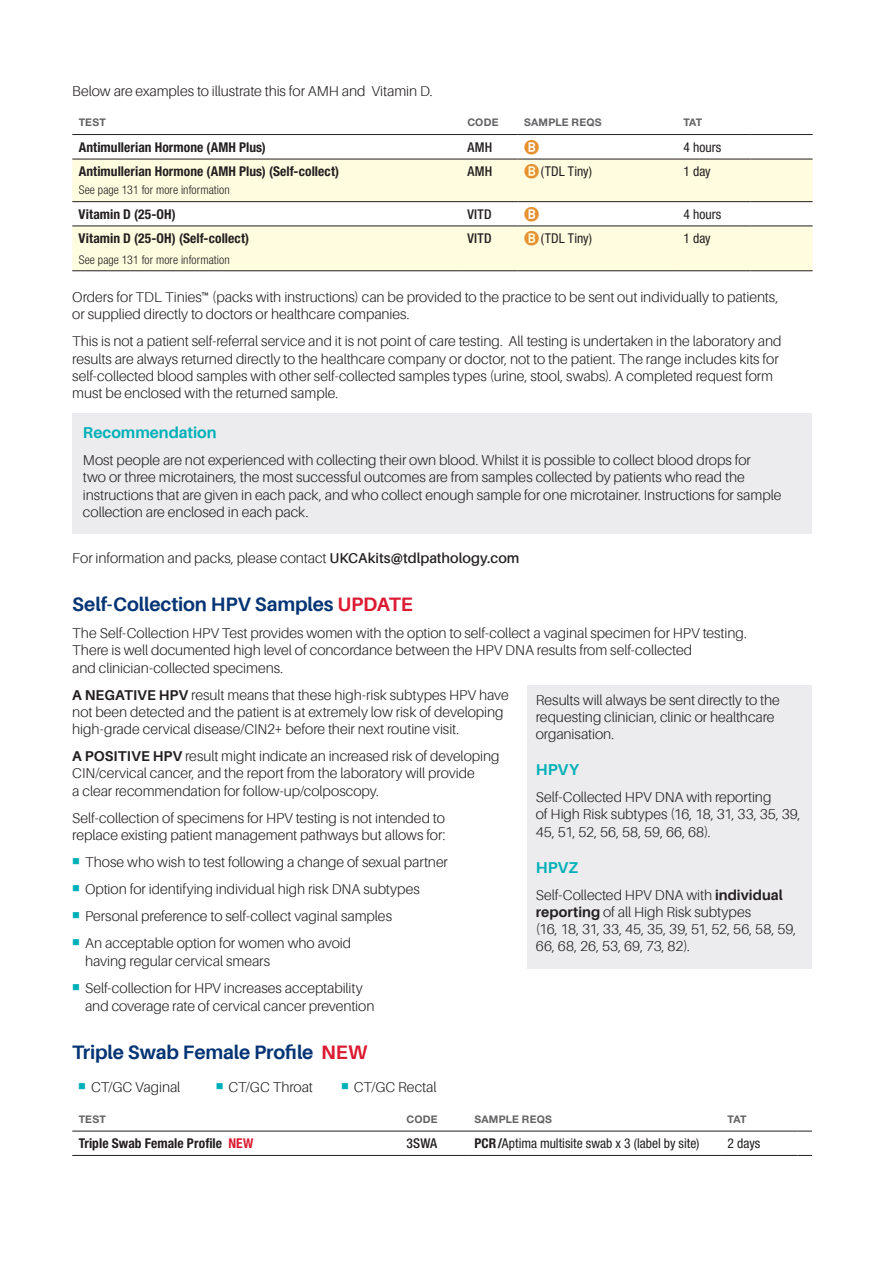
<style>
.page{position:relative;width:893px;height:1263px;background:#fff}
.page>*{position:absolute;margin:0;border:0;box-sizing:border-box;transform-origin:0 0}
.t1{font:700 19.5px "Aileron";letter-spacing:-.005em;color:#053474}
.t2{font:700 15.75px "Aileron";color:#00b0b8}
.t3{font:300 14.25px/17.2px "Aileron";letter-spacing:-.005em;color:#231f20}
.t4{font:700 condensed 13.5px "Helvetica Neue LT Std";letter-spacing:.005em;color:#231f20}
.t5{font:condensed 13.5px "Helvetica Neue LT Std";color:#231f20}
.t6{font:500 condensed 13.5px "Helvetica Neue LT Std";letter-spacing:.02em;color:#231f20}
.t7{font:700 13.5px "News Gothic BTDOTS";color:#e6912f}
.t8{font:300 condensed 12px "Helvetica Neue LT Std";letter-spacing:.01em;color:#231f20}
.t9{font:700 10.5px "Helvetica Neue LT Std";letter-spacing:.02em;color:#636366}
.s1{font-family:"News Gothic BTDOTS";font-weight:700;font-stretch:normal;color:#e6912f}
.s2{font-weight:600}
.s3{color:#dc1a32}
.s4{font-weight:700}
</style>
<div class="page">
<svg style="left:72px;top:160px;width:741px;height:110px;fill:#fffce0"></svg>
<hr style="left:72px;top:134px;width:389px;height:1px;background:#231f20">
<hr style="left:461px;top:134px;width:57px;height:1px;background:#231f20">
<hr style="left:518px;top:134px;width:159px;height:1px;background:#231f20">
<hr style="left:677px;top:134px;width:73px;height:1px;background:#231f20">
<hr style="left:750px;top:134px;width:63px;height:1px;background:#231f20">
<hr style="left:72px;top:201px;width:389px;height:1px;background:#231f20">
<hr style="left:461px;top:201px;width:57px;height:1px;background:#231f20">
<hr style="left:518px;top:201px;width:159px;height:1px;background:#231f20">
<hr style="left:677px;top:201px;width:73px;height:1px;background:#231f20">
<hr style="left:750px;top:201px;width:63px;height:1px;background:#231f20">
<hr style="left:72px;top:159px;width:389px;height:1px;background:#231f20">
<hr style="left:461px;top:159px;width:57px;height:1px;background:#231f20">
<hr style="left:518px;top:159px;width:159px;height:1px;background:#231f20">
<hr style="left:677px;top:159px;width:73px;height:1px;background:#231f20">
<hr style="left:750px;top:159px;width:63px;height:1px;background:#231f20">
<hr style="left:72px;top:226px;width:389px;height:1px;background:#231f20">
<hr style="left:461px;top:226px;width:57px;height:1px;background:#231f20">
<hr style="left:518px;top:226px;width:159px;height:1px;background:#231f20">
<hr style="left:677px;top:226px;width:73px;height:1px;background:#231f20">
<hr style="left:750px;top:226px;width:63px;height:1px;background:#231f20">
<hr style="left:72px;top:270px;width:389px;height:1px;background:#231f20">
<hr style="left:461px;top:270px;width:57px;height:1px;background:#231f20">
<hr style="left:518px;top:270px;width:159px;height:1px;background:#231f20">
<hr style="left:677px;top:270px;width:73px;height:1px;background:#231f20">
<hr style="left:750px;top:270px;width:63px;height:1px;background:#231f20">
<div style="left:72px;top:413px;width:740px;height:121px;background:#ececee"></div>
<hr style="left:72px;top:1131px;width:328px;height:1px;background:#231f20">
<hr style="left:400px;top:1131px;width:68px;height:1px;background:#231f20">
<hr style="left:468px;top:1131px;width:253px;height:1px;background:#231f20">
<hr style="left:721px;top:1131px;width:77px;height:1px;background:#231f20">
<svg style="left:798px;top:1131px;width:14px;height:1px"></svg>
<hr style="left:72px;top:1155px;width:328px;height:1px;background:#231f20">
<hr style="left:400px;top:1155px;width:68px;height:1px;background:#231f20">
<hr style="left:468px;top:1155px;width:253px;height:1px;background:#231f20">
<hr style="left:721px;top:1155px;width:77px;height:1px;background:#231f20">
<svg style="left:798px;top:1155px;width:14px;height:1px"></svg>
<div style="left:527px;top:685px;width:285px;height:283px;background:#ececee"></div>
<p class="t3" style="left:72px;top:83px;width:362px">Below are examples to illustrate this for AMH and Vitamin D.</p>
<p class="t9" style="left:79px;top:116px;width:29px">TEST</p>
<p class="t9" style="left:467px;top:116px;width:33px">CODE</p>
<p class="t9" style="left:524px;top:116px;width:79px">SAMPLE REQS</p>
<p class="t9" style="left:683px;top:116px;width:21px">TAT</p>
<p class="t4" style="left:79px;top:139px;width:189px">Antimullerian Hormone (AMH Plus)</p>
<p class="t6" style="left:467px;top:139px;width:26px">AMH</p>
<p class="t7" style="left:524px;top:139px;width:17px">B</p>
<p class="t5" style="left:683px;top:139px;width:40px">4 hours</p>
<p class="t4" style="left:79px;top:163px;width:262px">Antimullerian Hormone (AMH Plus) (Self-collect)</p>
<p class="t8" style="left:79px;top:183px;width:153px">See page 131 for more information</p>
<p class="t6" style="left:467px;top:163px;width:26px">AMH</p>
<p class="t5" style="left:524px;top:163px;width:69px"><span class="s1">B</span>(TDL Tiny)</p>
<p class="t5" style="left:683px;top:163px;width:29px">1 day</p>
<p class="t4" style="left:79px;top:206px;width:99px">Vitamin D (25-OH)</p>
<p class="t6" style="left:467px;top:206px;width:26px">VITD</p>
<p class="t7" style="left:524px;top:206px;width:17px">B</p>
<p class="t5" style="left:683px;top:206px;width:40px">4 hours</p>
<p class="t4" style="left:79px;top:230px;width:172px">Vitamin D (25-OH) (Self-collect)</p>
<p class="t8" style="left:79px;top:252px;width:153px">See page 131 for more information</p>
<p class="t6" style="left:467px;top:230px;width:26px">VITD</p>
<p class="t5" style="left:524px;top:230px;width:69px"><span class="s1">B</span>(TDL Tiny)</p>
<p class="t5" style="left:683px;top:230px;width:29px">1 day</p>
<p class="t3" style="left:72px;top:289px;width:708px">Orders for TDL Tinies™ (packs with instructions) can be provided to the practice to be sent out individually to patients, or supplied directly to doctors or healthcare companies.</p>
<p class="t3" style="left:72px;top:333px;width:711px">This is not a patient self-referral service and it is not point of care testing. All testing is undertaken in the laboratory and results are always returned directly to the healthcare company or doctor, not to the patient. The range includes kits for self-collected blood samples with other self-collected samples types (urine, stool, swabs). A completed request form must be enclosed with the returned sample.</p>
<p class="t2" style="left:83px;top:424px;width:135px">Recommendation</p>
<p class="t3" style="left:83px;top:452px;width:700px">Most people are not experienced with collecting their own blood. Whilst it is possible to collect blood drops for<br>two or three microtainers, the most successful outcomes are from samples collected by patients who read the instructions that are given in each pack, and who collect enough sample for one microtainer. Instructions for sample collection are enclosed in each pack.</p>
<p class="t3" style="left:72px;top:550px;width:449px">For information and packs, please contact <span class="s2">UKCAkits@tdlpathology.com</span></p>
<h1 class="t1" style="left:72px;top:593px;width:342px">Self-Collection HPV Samples <span class="s3">UPDATE</span></h1>
<p class="t3" style="left:72px;top:625px;width:676px">The Self-Collection HPV Test provides women with the option to self-collect a vaginal specimen for HPV testing.<br>There is well documented high level of concordance between the HPV DNA results from self-collected<br>and clinician-collected specimens.</p>
<p class="t3" style="left:72px;top:686px;width:438px"><span class="s4">A NEGATIVE HPV</span> result means that these high-risk subtypes HPV have not been detected and the patient is at extremely low risk of developing high-grade cervical disease/CIN2+ before their next routine visit.</p>
<p class="t3" style="left:72px;top:748px;width:429px"><span class="s4">A POSITIVE HPV</span> result might indicate an increased risk of developing<br>CIN/cervical cancer, and the report from the laboratory will provide<br>a clear recommendation for follow-up/colposcopy.</p>
<p class="t3" style="left:72px;top:809px;width:375px">Self-collection of specimens for HPV testing is not intended to replace existing patient management pathways but allows for:</p>
<p class="t3" style="left:85px;top:848px;width:364px;line-height:27px">Those who wish to test following a change of sexual partner Option for identifying individual high risk DNA subtypes Personal preference to self-collect vaginal samples<br>An acceptable option for women who avoid</p>
<p class="t3" style="left:85px;top:947px;width:279px;line-height:27px">having regular cervical smears<br>Self-collection for HPV increases acceptability</p>
<p class="t3" style="left:85px;top:997px;width:291px">and coverage rate of cervical cancer prevention</p>
<h1 class="t1" style="left:72px;top:1041px;width:296px">Triple Swab Female Profile <span class="s3">NEW</span></h1>
<p class="t3" style="left:91px;top:1078px;width:91px">CT/GC Vaginal</p>
<p class="t3" style="left:228px;top:1078px;width:86px">CT/GC Throat</p>
<p class="t3" style="left:354px;top:1078px;width:84px">CT/GC Rectal</p>
<p class="t9" style="left:79px;top:1112px;width:29px">TEST</p>
<p class="t9" style="left:406px;top:1112px;width:33px">CODE</p>
<p class="t9" style="left:474px;top:1112px;width:79px">SAMPLE REQS</p>
<p class="t9" style="left:727px;top:1112px;width:21px">TAT</p>
<p class="t4" style="left:79px;top:1135px;width:176px">Triple Swab Female Profile <span class="s3">NEW</span></p>
<p class="t6" style="left:406px;top:1135px;width:32px">3SWA</p>
<p class="t5" style="left:474px;top:1135px;width:226px"><span class="s4">PCR/</span>Aptima multisite swab x 3 (label by site)</p>
<p class="t5" style="left:727px;top:1135px;width:35px">2 days</p>
<p class="t3" style="left:536px;top:691px;width:246px">Results will always be sent directly to the requesting clinician, clinic or healthcare organisation.</p>
<p class="t2" style="left:536px;top:761px;width:45px">HPVY</p>
<p class="t3" style="left:536px;top:789px;width:266px">Self-Collected HPV DNA with reporting<br>of High Risk subtypes (16, 18, 31, 33, 35, 39,<br>45, 51, 52, 56, 58, 59, 66, 68).</p>
<p class="t2" style="left:536px;top:858px;width:44px">HPVZ</p>
<p class="t3" style="left:536px;top:886px;width:262px">Self-Collected HPV DNA with <span class="s4">individual reporting</span> of all High Risk subtypes<br>(16, 18, 31, 33, 45, 35, 39, 51, 52, 56, 58, 59, 66, 68, 26, 53, 69, 73, 82).</p>
</div>
